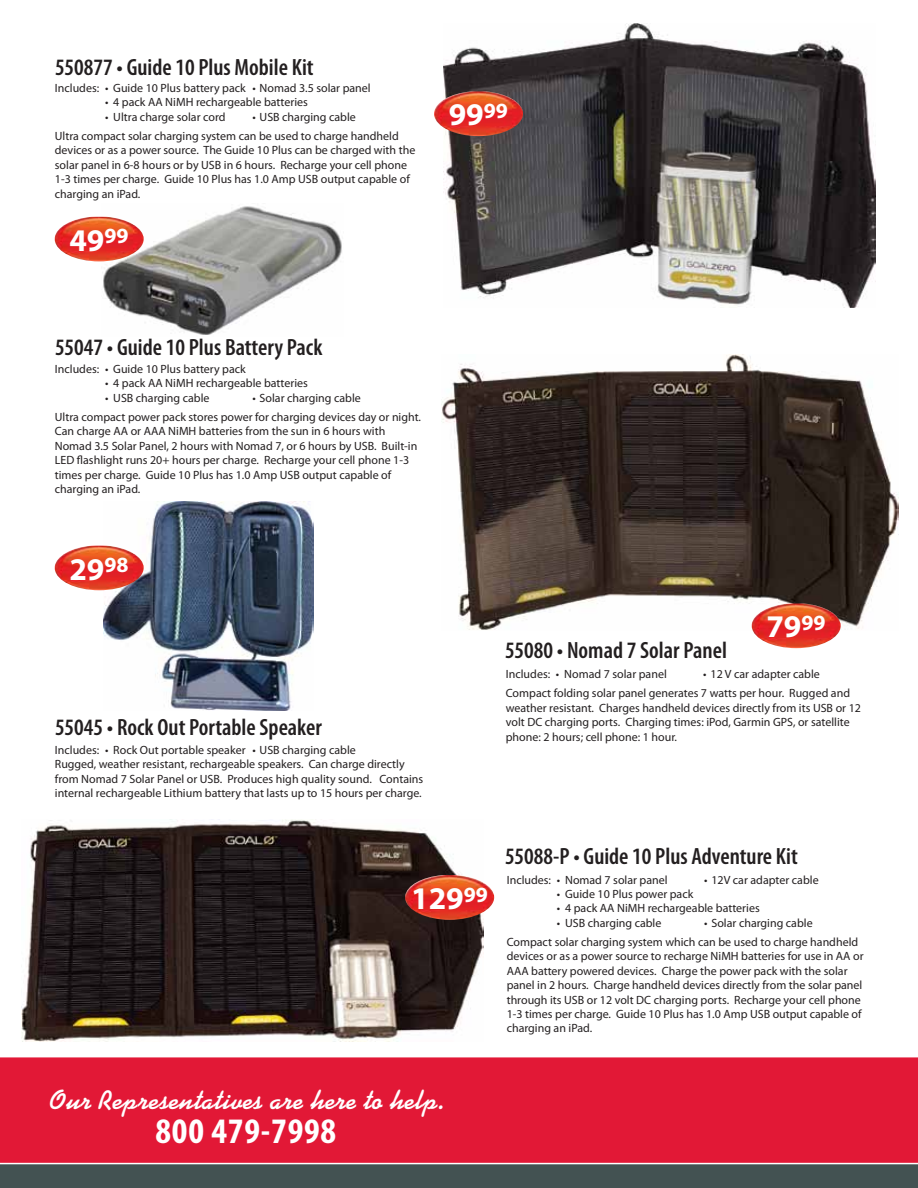
<style>
.page{position:relative;width:918px;height:1188px;background:#fff}
.page>*{position:absolute;margin:0;border:0;box-sizing:border-box;transform-origin:0 0}
.t1{font:700 condensed 36px "Myriad Pro";letter-spacing:.025em;color:#fff}
.t2{font:700 31.65px "Myriad Pro";color:#fff}
.t3{font:700 27px "Kaufmann";letter-spacing:.025em;color:#fff}
.t4{font:600 condensed 23.55px "Myriad Pro";color:#231f20}
.t5{font:12px/14.4px "Myriad Pro";color:#231f20}
</style>
<div class="page">
<img style="left:102px;top:206px;width:240px;height:129px">
<img style="left:443px;top:24px;width:432px;height:284px">
<div style="left:0;top:1057px;width:918px;height:106px;background:#e21836"></div>
<div style="left:0;top:1164px;width:918px;height:24px;background:#435252"></div>
<img style="left:22px;top:820px;width:461px;height:222px">
<img style="left:442px;top:354px;width:457px;height:276px">
<img style="left:752px;top:604px;width:89px;height:44px">
<img style="left:405px;top:875px;width:89px;height:45px">
<img style="left:103px;top:501px;width:210px;height:209px">
<img style="left:55px;top:546px;width:89px;height:44px">
<img style="left:434px;top:92px;width:89px;height:44px">
<img style="left:55px;top:217px;width:89px;height:44px">
<p class="t4" style="left:55px;top:54px;width:260px">550877 • Guide 10 Plus Mobile Kit</p>
<p class="t5" style="left:55px;top:81px;width:317px">Includes: • Guide 10 Plus battery pack • Nomad 3.5 solar panel</p>
<p class="t5" style="left:105px;top:95px;width:204px">• 4 pack AA NiMH rechargeable batteries</p>
<p class="t5" style="left:105px;top:109px;width:122px">• Ultra charge solar cord</p>
<p class="t5" style="left:55px;top:107px;width:345px;line-height:19.4px;text-indent:197px">• USB charging cable<br>Ultra compact solar charging system can be used to charge handheld</p>
<p class="t5" style="left:55px;top:143px;width:362px">devices or as a power source. The Guide 10 Plus can be charged with the solar panel in 6-8 hours or by USB in 6 hours. Recharge your cell phone 1-3 times per charge. Guide 10 Plus has 1.0 Amp USB output capable of charging an iPad.</p>
<p class="t2" style="left:69px;top:219px;width:61px">49<sup>99</sup></p>
<p class="t2" style="left:449px;top:94px;width:61px">99<sup>99</sup></p>
<p class="t4" style="left:55px;top:334px;width:269px">55047 • Guide 10 Plus Battery Pack</p>
<p class="t5" style="left:55px;top:362px;width:192px">Includes: • Guide 10 Plus battery pack</p>
<p class="t5" style="left:105px;top:376px;width:204px">• 4 pack AA NiMH rechargeable batteries</p>
<p class="t5" style="left:105px;top:390px;width:106px">• USB charging cable</p>
<p class="t5" style="left:55px;top:388px;width:368px;line-height:19.4px;text-indent:197px">• Solar charging cable<br>Ultra compact power pack stores power for charging devices day or night.</p>
<p class="t5" style="left:55px;top:424px;width:364px">Can charge AA or AAA NiMH batteries from the sun in 6 hours with Nomad 3.5 Solar Panel, 2 hours with Nomad 7, or 6 hours by USB. Built-in LED flashlight runs 20+ hours per charge. Recharge your cell phone 1-3 times per charge. Guide 10 Plus has 1.0 Amp USB output capable of charging an iPad.</p>
<p class="t2" style="left:69px;top:548px;width:61px">29<sup>98</sup></p>
<p class="t4" style="left:55px;top:714px;width:268px">55045 • Rock Out Portable Speaker</p>
<p class="t5" style="left:55px;top:743px;width:370px">Includes: • Rock Out portable speaker • USB charging cable<br>Rugged, weather resistant, rechargeable speakers. Can charge directly from Nomad 7 Solar Panel or USB. Produces high quality sound. Contains internal rechargeable Lithium battery that lasts up to 15 hours per charge.</p>
<p class="t4" style="left:505px;top:637px;width:223px">55080 • Nomad 7 Solar Panel</p>
<p class="t2" style="left:766px;top:606px;width:61px">79<sup>99</sup></p>
<p class="t5" style="left:506px;top:664px;width:346px;line-height:19.4px;text-indent:197px">• 12 V car adapter cable<br>Compact folding solar panel generates 7 watts per hour. Rugged and</p>
<p class="t5" style="left:506px;top:700px;width:357px">weather resistant. Charges handheld devices directly from its USB or 12 volt DC charging ports. Charging times: iPod, Garmin GPS, or satellite phone: 2 hours; cell phone: 1 hour.</p>
<p class="t5" style="left:506px;top:667px;width:162px">Includes: • Nomad 7 solar panel</p>
<p class="t4" style="left:505px;top:843px;width:294px">55088-P • Guide 10 Plus Adventure Kit</p>
<p class="t2" style="left:411px;top:878px;width:78px">129<sup>99</sup></p>
<p class="t5" style="left:507px;top:872px;width:162px">Includes: • Nomad 7 solar panel</p>
<p class="t5" style="left:704px;top:872px;width:116px">• 12V car adapter cable</p>
<p class="t5" style="left:557px;top:887px;width:138px">• Guide 10 Plus power pack</p>
<p class="t5" style="left:557px;top:901px;width:204px">• 4 pack AA NiMH rechargeable batteries</p>
<p class="t5" style="left:557px;top:915px;width:106px">• USB charging cable</p>
<p class="t5" style="left:507px;top:913px;width:353px;line-height:19.4px;text-indent:197px">• Solar charging cable<br>Compact solar charging system which can be used to charge handheld</p>
<p class="t5" style="left:507px;top:949px;width:358px">devices or as a power source to recharge NiMH batteries for use in AA or AAA battery powered devices. Charge the power pack with the solar panel in 2 hours. Charge handheld devices directly from the solar panel through its USB or 12 volt DC charging ports. Recharge your cell phone 1-3 times per charge. Guide 10 Plus has 1.0 Amp USB output capable of charging an iPad.</p>
<p class="t3" style="left:50px;top:1084px;width:396px">Our Representatives are here to help.</p>
<p class="t1" style="left:155px;top:1108px;width:182px">800 479-7998</p>
</div>
